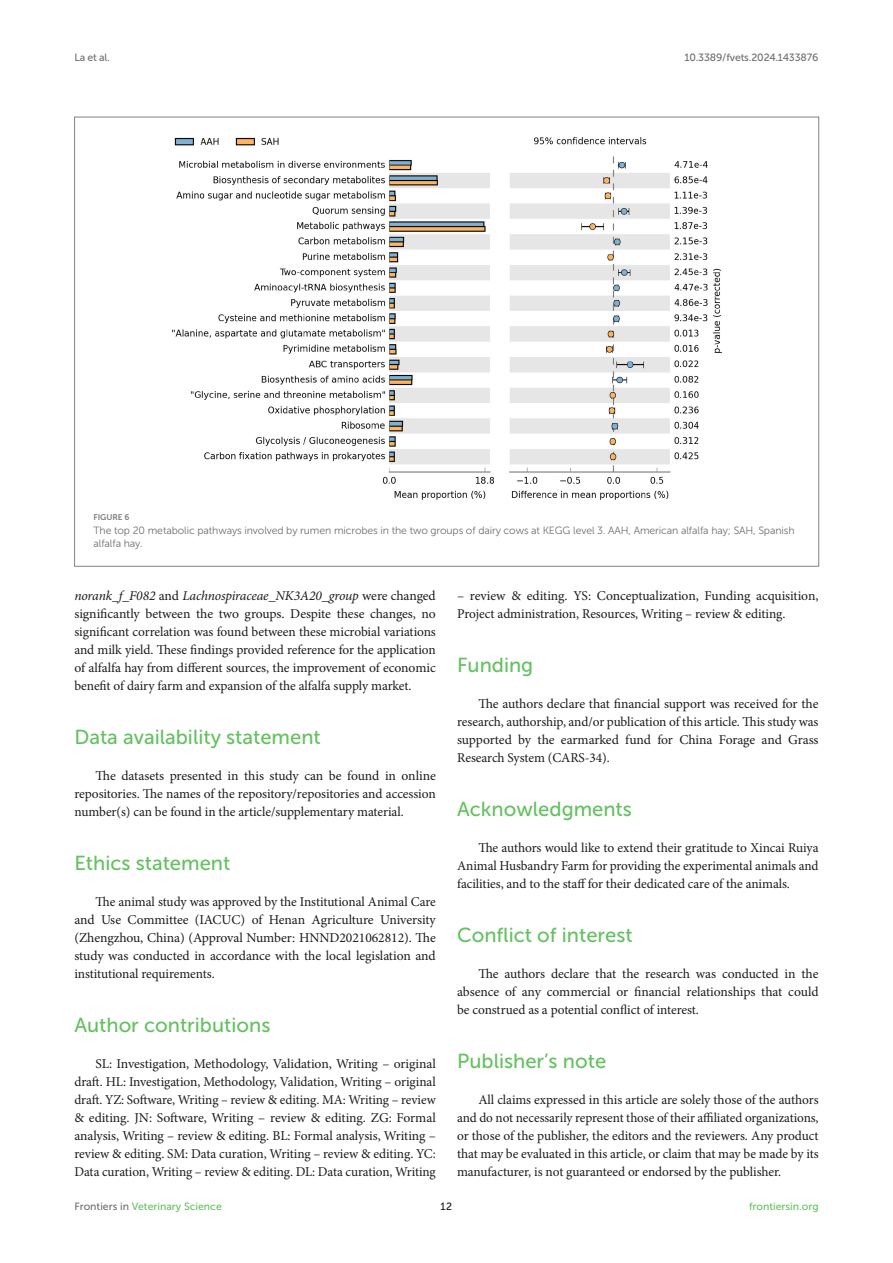
<style>
.page{position:relative;width:893px;height:1263px;background:#fff}
.page>*{position:absolute;margin:0;border:0;box-sizing:border-box;transform-origin:0 0}
.HEAD_1{font:20.25px "Museo Sans 500";color:#65c161}
.TEXT_FLUSH{font:13.5px/18px "Minion Pro";letter-spacing:-.005em;color:#1b1c1b;text-align:justify}
.FIG_LEG{font:10.5px/13.5px "Museo Sans 300";letter-spacing:-.01em;color:#706f70}
.t1{font:10.5px "Museo Sans 500";color:#65c161}
.t2{font:10.5px "Museo Sans 500";letter-spacing:-.015em;color:#706f70}
.t3{font:10.5px "Museo Sans 500";color:#1b1c1b}
.FIG_HD{font:8.25px "Museo Sans 700";letter-spacing:-.01em;color:#7e7f7f}
.s1{font-style:italic}
.s2{color:#706f70}
</style>
<div class="page">
<img style="left:172px;top:137px;width:550px;height:363px">
<p class="t2" style="left:74px;top:51px;width:37px">La et al.</p>
<p class="t2" style="left:684px;top:51px;width:136px">10.3389/fvets.2024.1433876</p>
<p class="FIG_HD" style="left:94px;top:513px;width:37px">FIGURE 6</p>
<p class="FIG_LEG" style="left:94px;top:523px;width:703px">The top 20 metabolic pathways involved by rumen microbes in the two groups of dairy cows at KEGG level 3. AAH, American alfalfa hay; SAH, Spanish alfalfa hay.</p>
<p class="TEXT_FLUSH" style="left:74px;top:587px;width:363px"><span class="s1">norank_f_F082</span> and <span class="s1">Lachnospiraceae_NK3A20_group</span> were changed significantly between the two groups. Despite these changes, no significant correlation was found between these microbial variations and milk yield. These findings provided reference for the application of alfalfa hay from different sources, the improvement of economic benefit of dairy farm and expansion of the alfalfa supply market.</p>
<p class="HEAD_1" style="left:74px;top:726px;width:248px">Data availability statement</p>
<p class="TEXT_FLUSH" style="left:74px;top:767px;width:363px;text-indent:21px">The datasets presented in this study can be found in online repositories. The names of the repository/repositories and accession number(s) can be found in the article/supplementary material.</p>
<p class="HEAD_1" style="left:74px;top:852px;width:158px">Ethics statement</p>
<p class="TEXT_FLUSH" style="left:74px;top:893px;width:363px;text-indent:21px">The animal study was approved by the Institutional Animal Care and Use Committee (IACUC) of Henan Agriculture University (Zhengzhou, China) (Approval Number: HNND2021062812). The study was conducted in accordance with the local legislation and institutional requirements.</p>
<p class="HEAD_1" style="left:74px;top:1014px;width:197px">Author contributions</p>
<p class="TEXT_FLUSH" style="left:74px;top:1055px;width:363px;text-indent:21px">SL: Investigation, Methodology, Validation, Writing – original draft. HL: Investigation, Methodology, Validation, Writing – original draft. YZ: Software, Writing – review &amp; editing. MA: Writing – review &amp; editing. JN: Software, Writing – review &amp; editing. ZG: Formal analysis, Writing – review &amp; editing. BL: Formal analysis, Writing – review &amp; editing. SM: Data curation, Writing – review &amp; editing. YC:<br>Data curation, Writing – review &amp; editing. DL: Data curation, Writing</p>
<p class="TEXT_FLUSH" style="left:457px;top:587px;width:363px">– review &amp; editing. YS: Conceptualization, Funding acquisition,<br>Project administration, Resources, Writing – review &amp; editing.</p>
<p class="HEAD_1" style="left:457px;top:654px;width:78px">Funding</p>
<p class="TEXT_FLUSH" style="left:457px;top:695px;width:363px;text-indent:21px">The authors declare that financial support was received for the research, authorship, and/or publication of this article. This study was supported by the earmarked fund for China Forage and Grass Research System (CARS-34).</p>
<p class="HEAD_1" style="left:457px;top:798px;width:176px">Acknowledgments</p>
<p class="TEXT_FLUSH" style="left:457px;top:839px;width:363px;text-indent:21px">The authors would like to extend their gratitude to Xincai Ruiya Animal Husbandry Farm for providing the experimental animals and facilities, and to the staff for their dedicated care of the animals.</p>
<p class="HEAD_1" style="left:457px;top:924px;width:177px">Conflict of interest</p>
<p class="TEXT_FLUSH" style="left:457px;top:965px;width:363px;text-indent:21px">The authors declare that the research was conducted in the absence of any commercial or financial relationships that could be construed as a potential conflict of interest.</p>
<p class="HEAD_1" style="left:457px;top:1050px;width:151px">Publisher’s note</p>
<p class="TEXT_FLUSH" style="left:457px;top:1091px;width:363px;text-indent:21px">All claims expressed in this article are solely those of the authors and do not necessarily represent those of their affiliated organizations, or those of the publisher, the editors and the reviewers. Any product that may be evaluated in this article, or claim that may be made by its manufacturer, is not guaranteed or endorsed by the publisher.</p>
<p class="t1" style="left:74px;top:1200px;width:149px"><span class="s2">Frontiers in</span> Veterinary Science</p>
<p class="t3" style="left:441px;top:1200px;width:13px">12</p>
<p class="t1" style="left:749px;top:1200px;width:71px">frontiersin.org</p>
</div>
